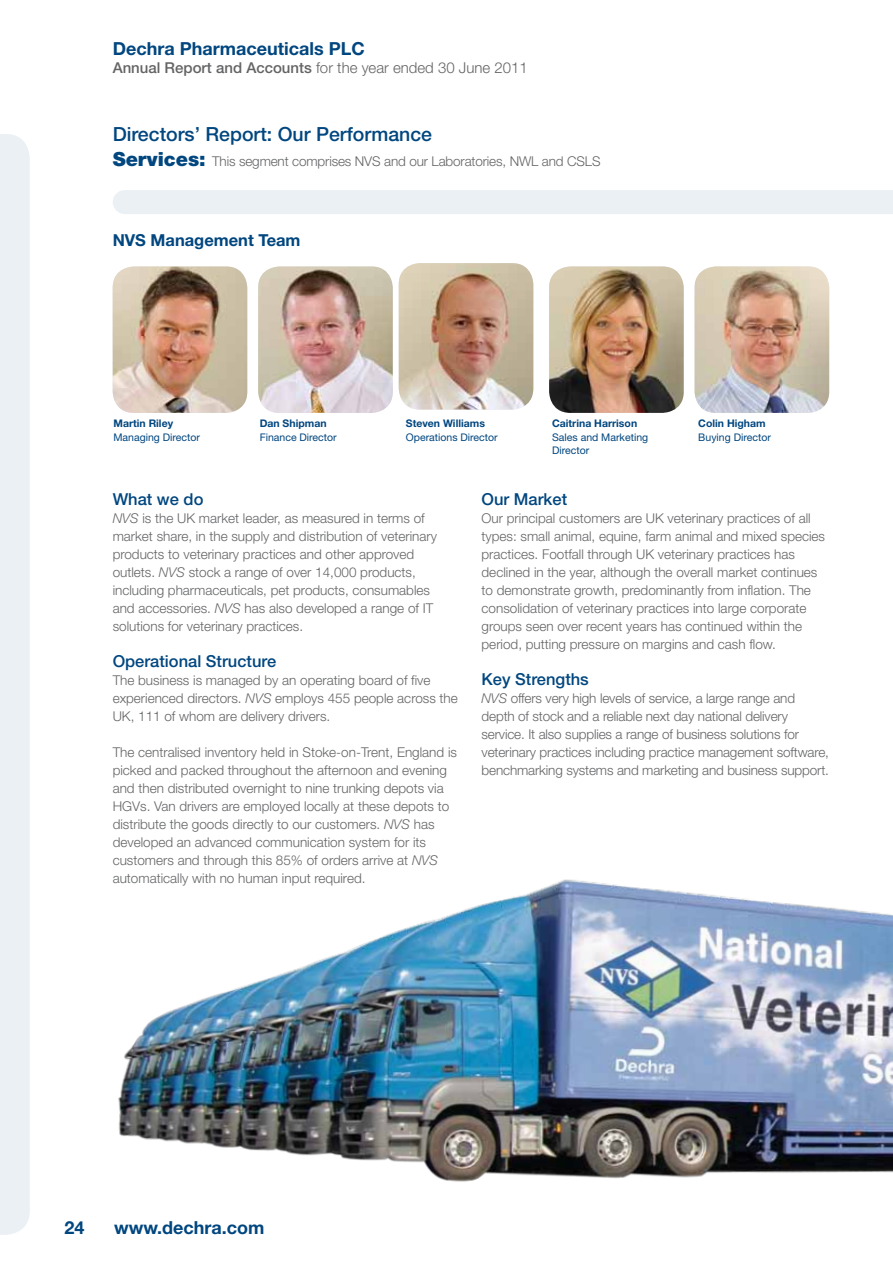
<style>
.page{position:relative;width:893px;height:1263px;background:#fff}
.page>*{position:absolute;margin:0;border:0;box-sizing:border-box;transform-origin:0 0}
.t1{font:500 19.5px "Helvetica Neue LT Std";color:#00467f}
.t2{font:700 18px "Helvetica Neue LT Std";color:#00467f}
.t3{font:500 16.5px "Helvetica Neue LT Std";color:#00467f}
.t4{font:700 16.5px "Helvetica Neue LT Std";color:#00467f}
.t5{font:300 15px "Helvetica Neue LT Std";color:#636466}
.t6{font:300 13.5px/18px "Helvetica Neue LT Std";color:#636466}
.t7{font:10.5px/13.5px "Helvetica Neue LT Std";color:#00467f}
.t8{font:700 10.5px "Helvetica Neue LT Std";color:#00467f}
.s1{font-weight:500}
.s2{font-weight:900;font-size:19.5px;color:#00467f}
.s3{font-style:italic}
</style>
<div class="page">
<img style="left:118px;top:879px;width:775px;height:303px">
<div style="left:0;top:134px;width:30px;height:1101px;background:#ebf0f5"></div>
<div style="left:125px;top:190px;width:768px;height:24px;background:#ebf0f5"></div>
<img style="left:113px;top:266px;width:134px;height:147px">
<img style="left:258px;top:266px;width:135px;height:147px">
<img style="left:399px;top:263px;width:134px;height:146px">
<img style="left:549px;top:266px;width:135px;height:147px">
<img style="left:695px;top:266px;width:134px;height:147px">
<h2 class="t2" style="left:113px;top:38px;width:253px">Dechra Pharmaceuticals PLC</h2>
<p class="t5" style="left:113px;top:59px;width:417px"><span class="s1">Annual Report and Accounts</span> for the year ended 30 June 2011</p>
<h1 class="t1" style="left:113px;top:122px;width:321px">Directors’ Report: Our Performance</h1>
<p class="t6" style="left:113px;top:152px;width:489px"><span class="s2">Services:</span> This segment comprises NVS and our Laboratories, NWL and CSLS</p>
<p class="t4" style="left:113px;top:230px;width:189px">NVS Management Team</p>
<p class="t8" style="left:113px;top:417px;width:61px">Martin Riley</p>
<p class="t7" style="left:113px;top:430px;width:88px">Managing Director</p>
<p class="t8" style="left:260px;top:417px;width:68px">Dan Shipman</p>
<p class="t7" style="left:260px;top:430px;width:79px">Finance Director</p>
<p class="t8" style="left:406px;top:417px;width:81px">Steven Williams</p>
<p class="t7" style="left:406px;top:430px;width:93px">Operations Director</p>
<p class="t8" style="left:552px;top:417px;width:87px">Caitrina Harrison</p>
<p class="t7" style="left:552px;top:430px;width:98px">Sales and Marketing<br>Director</p>
<p class="t8" style="left:698px;top:417px;width:69px">Colin Higham</p>
<p class="t7" style="left:698px;top:430px;width:74px">Buying Director</p>
<p class="t3" style="left:113px;top:489px;width:92px">What we do</p>
<p class="t6" style="left:113px;top:509px;width:326px"><span class="s3">NVS</span> is the UK market leader, as measured in terms of market share, in the supply and distribution of veterinary products to veterinary practices and other approved outlets. <span class="s3">NVS</span> stock a range of over 14,000 products, including pharmaceuticals, pet products, consumables and accessories. <span class="s3">NVS</span> has also developed a range of IT solutions for veterinary practices.</p>
<p class="t3" style="left:113px;top:651px;width:165px">Operational Structure</p>
<p class="t6" style="left:113px;top:671px;width:347px">The business is managed by an operating board of five experienced directors. <span class="s3">NVS</span> employs 455 people across the<br>UK, 111 of whom are delivery drivers.</p>
<p class="t6" style="left:113px;top:743px;width:346px">The centralised inventory held in Stoke-on-Trent, England is picked and packed throughout the afternoon and evening and then distributed overnight to nine trunking depots via HGVs. Van drivers are employed locally at these depots to distribute the goods directly to our customers. <span class="s3">NVS</span> has developed an advanced communication system for its customers and through this 85% of orders arrive at <span class="s3">NVS </span>automatically with no human input required.</p>
<p class="t3" style="left:482px;top:489px;width:87px">Our Market</p>
<p class="t6" style="left:482px;top:509px;width:345px">Our principal customers are UK veterinary practices of all types: small animal, equine, farm animal and mixed species practices. Footfall through UK veterinary practices has declined in the year, although the overall market continues to demonstrate growth, predominantly from inflation. The consolidation of veterinary practices into large corporate groups seen over recent years has continued within the period, putting pressure on margins and cash flow.</p>
<p class="t3" style="left:482px;top:669px;width:109px">Key Strengths</p>
<p class="t6" style="left:482px;top:689px;width:349px"><span class="s3">NVS</span> offers very high levels of service, a large range and depth of stock and a reliable next day national delivery service. It also supplies a range of business solutions for veterinary practices including practice management software, benchmarking systems and marketing and business support.</p>
<h2 class="t2" style="left:65px;top:1216px;width:22px">24</h2>
<h2 class="t2" style="left:114px;top:1216px;width:152px">www.dechra.com</h2>
</div>
